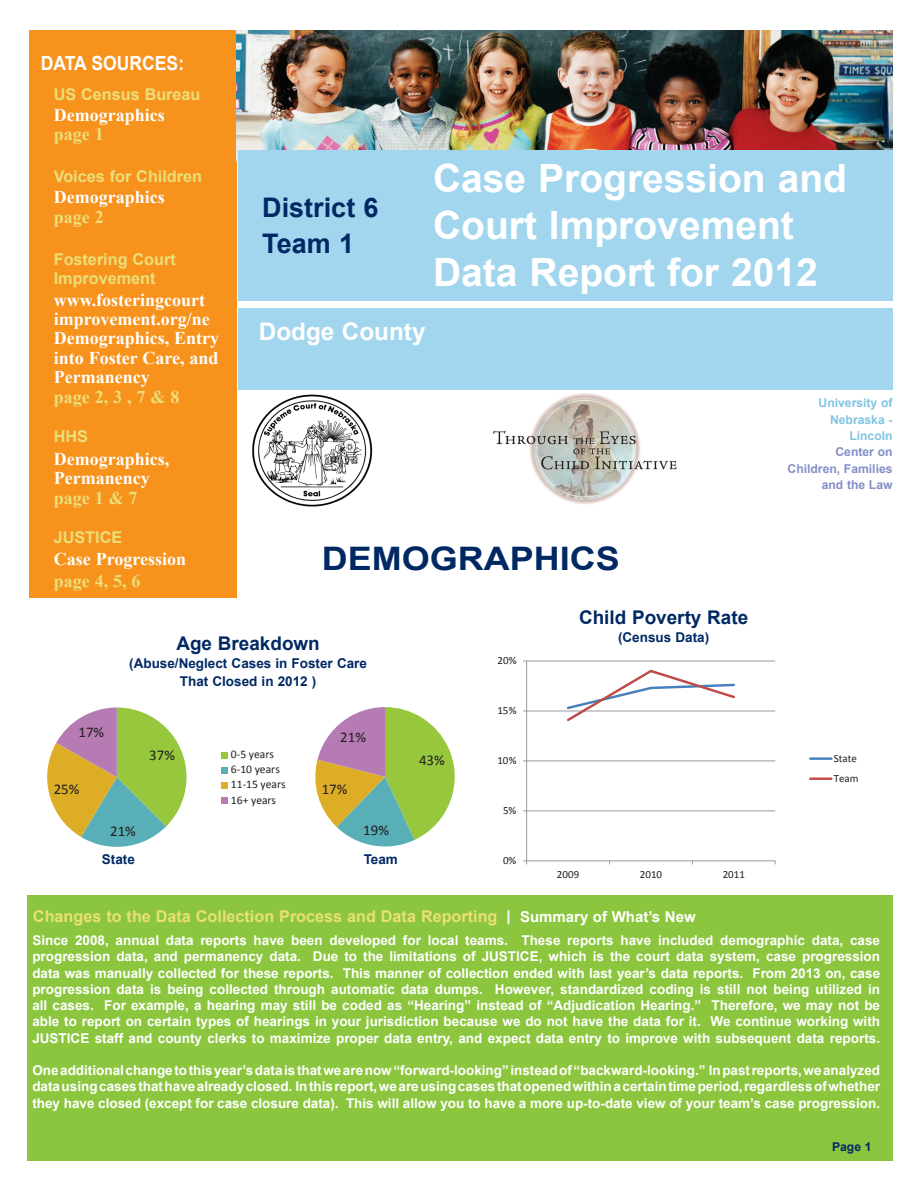
<style>
.page{position:relative;width:918px;height:1188px;background:#fff}
.page>*{position:absolute;margin:0;border:0;box-sizing:border-box;transform-origin:0 0}
.t1{font:700 39px/47px "Arial";color:#fff}
.t2{font:700 32.4px "Arial";color:#002964;scale:1.11 1}
.t3{font:700 27px/36.2px "Arial";color:#002964}
.t4{font:700 24.3px "Arial";color:#fff}
.t5{font:700 19.5px "Arial";color:#fff;scale:.9 1}
.t6{font:700 18.9px "Arial";color:#002964}
.t7{font:700 18px/19.5px "Times New Roman";color:#fff}
.t8{font:700 18px "Times New Roman";color:#ebdf79}
.t9{font:700 16.2px/19.5px "Arial";color:#ebdf79}
.t10{font:14.85px "Calibri";color:#231f20}
.t11{font:700 13.5px/16.2px "Arial";color:#fff;text-align:justify}
.t12{font:700 13.5px/18.1px "Arial";color:#002964;text-align:center}
.t13{font:700 12.15px/16.2px "Arial";color:#838fc7;text-align:right}
.t14{font:700 12.15px/16.2px "Arial";color:#81c4e2;text-align:right}
.t15{font:700 12.15px "Arial";color:#002964}
.t16{font:11.55px/15.1px "Calibri";color:#231f20}
.t17{font:10.95px/20.1px "Calibri";color:#231f20}
.s1{font-size:15px;color:#fff}
</style>
<div class="page">
<img style="left:492px;top:393px;width:185px;height:111px">
<div style="left:29px;top:30px;width:208px;height:568px;background:#f7931d"></div>
<img style="left:237px;top:30px;width:656px;height:131px">
<div style="left:238px;top:150px;width:655px;height:240px;background:#a1d6ee"></div>
<div style="left:237px;top:301px;width:665px;height:7px;background:#fff"></div>
<div style="left:27px;top:896px;width:866px;height:265px;background:#8bc63e"></div>
<img style="left:252px;top:394px;width:121px;height:113px">
<hr style="left:527px;top:810px;width:248px;height:1px;background:#989a9d">
<hr style="left:527px;top:761px;width:248px;height:1px;background:#989a9d">
<hr style="left:527px;top:711px;width:248px;height:1px;background:#989a9d">
<hr style="left:527px;top:661px;width:248px;height:1px;background:#989a9d">
<hr style="left:526px;top:661px;width:1px;height:200px;background:#989a9d">
<hr style="left:527px;top:860px;width:248px;height:1px;background:#989a9d">
<svg style="left:565px;top:669px;width:172px;height:53px"></svg>
<hr style="left:810px;top:757px;width:21px;height:3px;background:#477ebd">
<hr style="left:810px;top:778px;width:21px;height:2px;background:#bf4a48">
<svg style="left:315px;top:707px;width:139px;height:140px"></svg>
<svg style="left:222px;top:752px;width:6px;height:6px"></svg>
<svg style="left:222px;top:767px;width:6px;height:6px"></svg>
<svg style="left:222px;top:782px;width:6px;height:6px"></svg>
<svg style="left:222px;top:797px;width:6px;height:6px"></svg>
<svg style="left:47px;top:707px;width:140px;height:140px"></svg>
<h3 class="t5" style="left:41px;top:50px;width:161px">DATA SOURCES:</h3>
<p class="t9" style="left:54px;top:85px;width:148px">US Census Bureau</p>
<h3 class="t7" style="left:54px;top:105px;width:112px">Demographics</h3>
<h3 class="t8" style="left:54px;top:122px;width:51px">page 1</h3>
<p class="t9" style="left:54px;top:168px;width:150px">Voices for Children</p>
<h3 class="t7" style="left:54px;top:187px;width:112px">Demographics</h3>
<h3 class="t8" style="left:54px;top:204px;width:51px">page 2</h3>
<p class="t9" style="left:54px;top:250px;width:123px">Fostering Court<br>Improvement</p>
<h3 class="t7" style="left:54px;top:289px;width:167px">www.fosteringcourt improvement.org/ne<br>Demographics, Entry into Foster Care, and<br>Permanency</h3>
<h3 class="t8" style="left:54px;top:385px;width:127px">page 2, 3 , 7 &amp; 8</h3>
<p class="t9" style="left:54px;top:427px;width:36px">HHS</p>
<h3 class="t7" style="left:54px;top:448px;width:117px">Demographics,<br>Permanency</h3>
<h3 class="t8" style="left:54px;top:485px;width:85px">page 1 &amp; 7</h3>
<p class="t9" style="left:54px;top:528px;width:70px">JUSTICE</p>
<h3 class="t7" style="left:54px;top:549px;width:134px">Case Progression</h3>
<h3 class="t8" style="left:54px;top:568px;width:88px">page 4, 5, 6</h3>
<h3 class="t3" style="left:262px;top:190px;width:118px">District 6<br>Team 1</h3>
<h1 class="t1" style="left:433px;top:156px;width:415px">Case Progression and<br>Court Improvement<br>Data Report for 2012</h1>
<h3 class="t4" style="left:259px;top:316px;width:168px">Dodge County</h3>
<p class="t14" style="left:819px;top:395px;width:75px">University of<br>Nebraska -<br>Lincoln</p>
<p class="t13" style="left:788px;top:444px;width:107px">Center on<br>Children, Families and the Law</p>
<h2 class="t2" style="left:322px;top:537px;width:270px">DEMOGRAPHICS</h2>
<p class="t10" style="left:79px;top:723px;width:27px">17%</p>
<p class="t10" style="left:54px;top:780px;width:27px">25%</p>
<h3 class="t6" style="left:176px;top:630px;width:145px">Age Breakdown</h3>
<p class="t12" style="left:129px;top:654px;width:239px">(Abuse/Neglect Cases in Foster Care<br>That Closed in 2012 )</p>
<p class="t10" style="left:149px;top:745px;width:27px">37%</p>
<p class="t16" style="left:231px;top:747px;width:56px">0-5 years<br>6-10 years<br>11-15 years<br>16+ years</p>
<p class="t10" style="left:340px;top:728px;width:27px">21%</p>
<p class="t10" style="left:322px;top:780px;width:27px">17%</p>
<p class="t10" style="left:110px;top:822px;width:27px">21%</p>
<p class="t12" style="left:102px;top:851px;width:35px">State</p>
<p class="t10" style="left:363px;top:821px;width:27px">19%</p>
<p class="t12" style="left:364px;top:851px;width:36px">Team</p>
<p class="t10" style="left:419px;top:751px;width:27px">43%</p>
<p class="t17" style="left:497px;top:650px;width:21px">20%</p>
<p class="t17" style="left:497px;top:700px;width:21px">15%</p>
<p class="t17" style="left:497px;top:750px;width:21px">10%</p>
<p class="t17" style="left:503px;top:800px;width:15px">5%</p>
<p class="t17" style="left:503px;top:850px;width:15px">0%</p>
<h3 class="t6" style="left:579px;top:605px;width:171px">Child Poverty Rate</h3>
<p class="t12" style="left:618px;top:629px;width:93px">(Census Data)</p>
<p class="t17" style="left:557px;top:865px;width:24px">2009</p>
<p class="t17" style="left:640px;top:865px;width:24px">2010</p>
<p class="t17" style="left:723px;top:865px;width:24px">2011</p>
<p class="t9" style="left:33px;top:907px;width:664px">Changes to the Data Collection Process and Data Reporting <span class="s1">| Summary of What’s New</span></p>
<p class="t17" style="left:834px;top:748px;width:26px">State<br>Team</p>
<p class="t11" style="left:32px;top:933px;width:849px">Since 2008, annual data reports have been developed for local teams. These reports have included demographic data, case progression data, and permanency data. Due to the limitations of JUSTICE, which is the court data system, case progression data was manually collected for these reports. This manner of collection ended with last year’s data reports. From 2013 on, case progression data is being collected through automatic data dumps. However, standardized coding is still not being utilized in all cases. For example, a hearing may still be coded as “Hearing” instead of “Adjudication Hearing.” Therefore, we may not be able to report on certain types of hearings in your jurisdiction because we do not have the data for it. We continue working with JUSTICE staff and county clerks to maximize proper data entry, and expect data entry to improve with subsequent data reports.</p>
<p class="t11" style="left:32px;top:1063px;width:849px">One additional change to this year’s data is that we are now “forward-looking” instead of “backward-looking.” In past reports, we analyzed data using cases that have already closed. In this report, we are using cases that opened within a certain time period, regardless of whether they have closed (except for case closure data). This will allow you to have a more up-to-date view of your team’s case progression.</p>
<p class="t15" style="left:832px;top:1139px;width:41px">Page 1</p>
</div>
